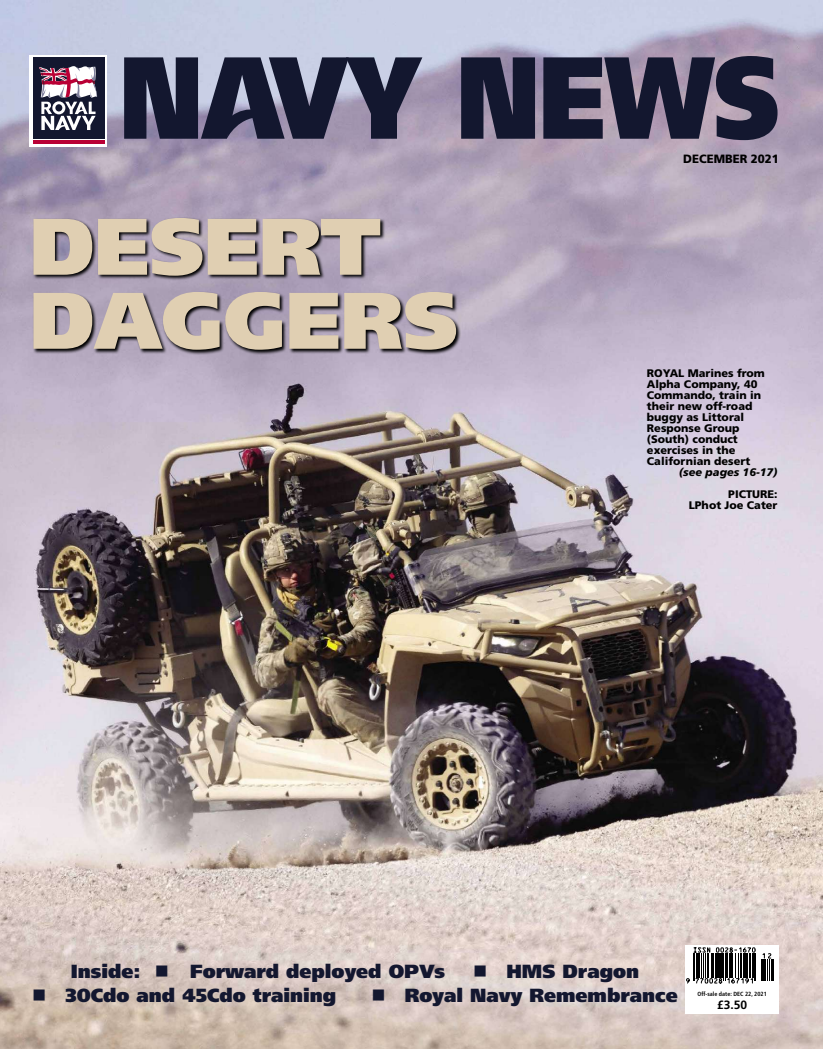
<style>
.page{position:relative;width:823px;height:1049px;background:#fff}
.page>*{position:absolute;margin:0;border:0;box-sizing:border-box;transform-origin:0 0}
.t1{font:900 80px/74px "Frutiger LT Std";color:#e0cfb2}
.t2{font:900 19px "Frutiger LT Std";color:#13172f}
.t3{font:900 12px "Frutiger LT Std";color:#000;scale:.95 1}
.t4{font:700 12px "Frutiger LT Std";color:#000}
.t5{font:900 11px/11px "Frutiger LT Std";color:#000}
.t6{font:italic 900 11px "Frutiger LT Std";color:#000}
.t7{font:700 condensed 6px "Frutiger LT Std";color:#000}
</style>
<div class="page">
<img style="left:0;top:0;width:822px;height:1049px">
<div style="left:30px;top:55px;width:77px;height:92px;background:#fff"></div>
<div style="left:33px;top:57px;width:71px;height:82px;background:#13172f"></div>
<hr style="left:33px;top:140px;width:71px;height:4px;background:#b90035">
<svg style="left:39px;top:66px;width:58px;height:64px"></svg>
<svg style="left:461px;top:57px;width:73px;height:82px"></svg>
<svg style="left:543px;top:56px;width:234px;height:84px"></svg>
<svg style="left:124px;top:57px;width:298px;height:82px"></svg>
<svg style="left:32px;top:217px;width:429px;height:138px"></svg>
<div style="left:684px;top:945px;width:94px;height:68px;background:#fff"></div>
<svg style="left:687px;top:959px;width:87px;height:25px"></svg>
<svg style="left:686px;top:947px;width:87px;height:36px"></svg>
<h1 class="t1" style="left:29px;top:209px;width:430px">DESERT<br>DAGGERS</h1>
<p class="t3" style="left:682px;top:151px;width:102px">DECEMBER 2021</p>
<p class="t5" style="left:646px;top:368px;width:119px">ROYAL Marines from<br>Alpha Company, 40<br>Commando, train in their new off-road buggy as Littoral<br>Response Group (South) conduct exercises in the<br>Californian desert</p>
<p class="t6" style="left:678px;top:466px;width:100px">(see pages 16-17)</p>
<p class="t5" style="left:688px;top:489px;width:90px;text-align:right">PICTURE:<br>LPhot Joe Cater</p>
<h2 class="t2" style="left:71px;top:959px;width:375px">Inside: ■ Forward deployed OPVs</h2>
<h2 class="t2" style="left:473px;top:959px;width:167px">■ HMS Dragon</h2>
<h2 class="t2" style="left:32px;top:983px;width:305px">■ 30Cdo and 45Cdo training</h2>
<h2 class="t2" style="left:371px;top:983px;width:307px">■ Royal Navy Remembrance</h2>
<p class="t7" style="left:697px;top:990px;width:71px">Off-sale date: DEC 22, 2021</p>
<p class="t4" style="left:716px;top:998px;width:32px">£3.50</p>
</div>
